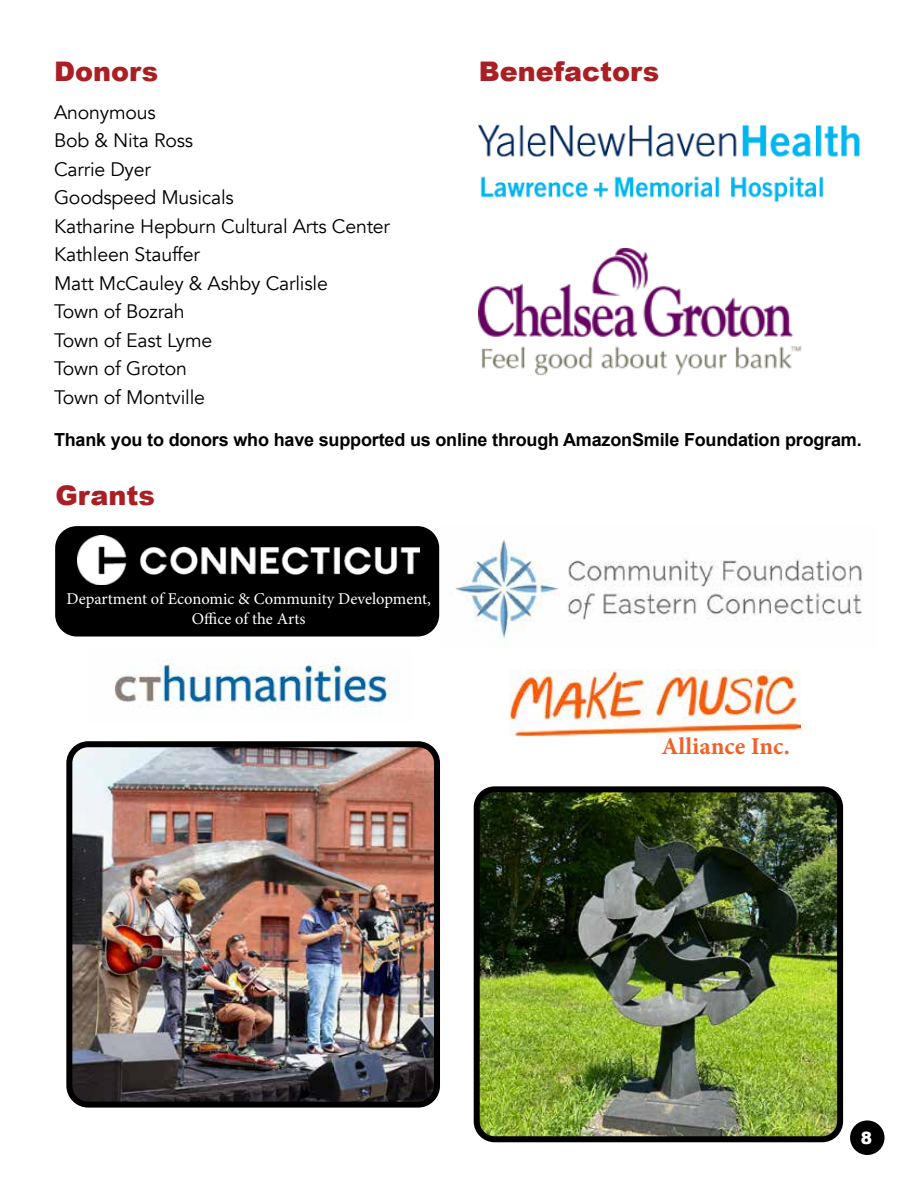
<style>
.page{position:relative;width:918px;height:1188px;background:#fff}
.page>*{position:absolute;margin:0;border:0;box-sizing:border-box;transform-origin:0 0}
.t1{font:900 27px "Arial";color:#aa1f24}
.t2{font:700 24.3px "Minion Pro";color:#f16127}
.t3{font:19.5px/28.5px "Avenir";letter-spacing:-.01em;color:#000}
.t4{font:700 18px "Arial";letter-spacing:-.01em;color:#000}
.t5{font:900 16.95px "Arial";color:#fff}
.t6{font:16.5px/19.8px "Minion Pro";color:#fff;text-align:center}
</style>
<div class="page">
<img style="left:479px;top:248px;width:323px;height:128px">
<img style="left:479px;top:124px;width:382px;height:79px">
<img style="left:114px;top:662px;width:286px;height:47px">
<img style="left:439px;top:540px;width:424px;height:107px">
<div style="left:59px;top:530px;width:376px;height:103px;background:#000;border-radius:18px"></div>
<div style="left:55px;top:526px;width:384px;height:111px;border:8px solid #000;border-radius:18px"></div>
<img style="left:77px;top:535px;width:342px;height:49px">
<img style="left:73px;top:748px;width:360px;height:353px">
<div style="left:66px;top:741px;width:374px;height:367px;border:6px solid #000;border-radius:19px"></div>
<img style="left:510px;top:669px;width:290px;height:67px">
<img style="left:481px;top:793px;width:355px;height:342px">
<div style="left:474px;top:786px;width:369px;height:356px;border:6px solid #000;border-radius:18px"></div>
<div style="left:850px;top:1120px;width:35px;height:35px;background:#000;border-radius:50%"></div>
<h1 class="t1" style="left:54px;top:52px;width:106px">Donors</h1>
<h1 class="t1" style="left:479px;top:52px;width:182px">Benefactors</h1>
<p class="t3" style="left:54px;top:98px;width:338px">Anonymous<br>Bob &amp; Nita Ross<br>Carrie Dyer<br>Goodspeed Musicals<br>Katharine Hepburn Cultural Arts Center<br>Kathleen Stauffer<br>Matt McCauley &amp; Ashby Carlisle<br>Town of Bozrah<br>Town of East Lyme<br>Town of Groton<br>Town of Montville</p>
<p class="t4" style="left:54px;top:427px;width:809px">Thank you to donors who have supported us online through AmazonSmile Foundation program.</p>
<h1 class="t1" style="left:56px;top:476px;width:101px">Grants</h1>
<p class="t6" style="left:66px;top:589px;width:366px">Department of Economic &amp; Community Development,<br>Office of the Arts</p>
<p class="t2" style="left:661px;top:729px;width:130px">Alliance Inc.</p>
<p class="t5" style="left:861px;top:1125px;width:13px">8</p>
</div>
